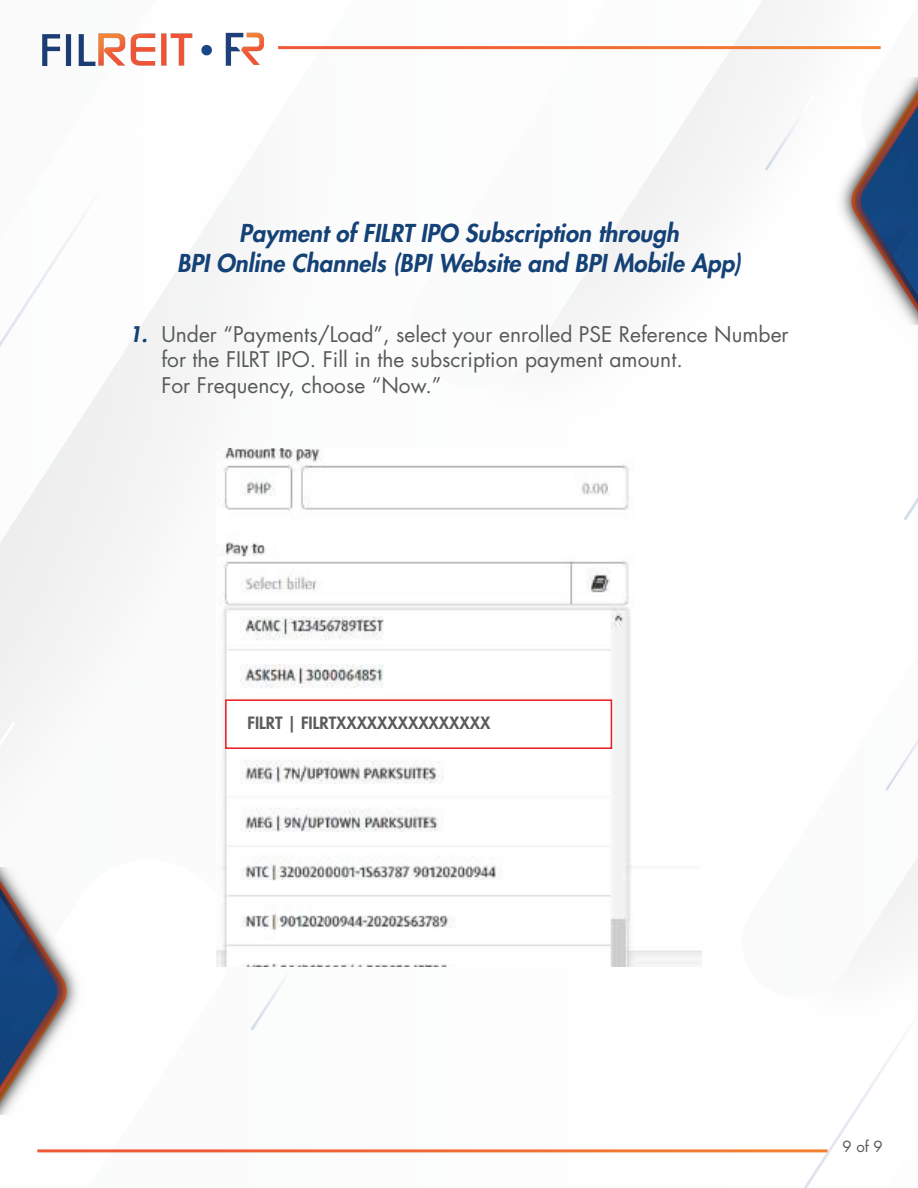
<style>
.page{position:relative;width:918px;height:1188px;background:#fff}
.page>*{position:absolute;margin:0;border:0;box-sizing:border-box;transform-origin:0 0}
.t1{font:italic 800 24px/30px "Futura Std";color:#144176;text-align:center}
.t2{font:21px/25.2px "Futura Std";color:#58595b}
.t3{font:italic 800 21px "Futura Std";color:#144176}
.t4{font:800 16.5px "Futura Std";color:#5b5b5b}
.t5{font:15px "Futura Std";color:#58595b}
</style>
<div class="page">
<svg style="left:42px;top:32px;width:311px;height:489px"></svg>
<svg style="left:403px;top:1px;width:360px;height:343px"></svg>
<svg style="left:804px;top:1046px;width:93px;height:142px"></svg>
<svg style="left:0;top:120px;width:147px;height:636px"></svg>
<svg style="left:251px;top:966px;width:50px;height:64px"></svg>
<svg style="left:765px;top:119px;width:33px;height:52px"></svg>
<svg style="left:864px;top:740px;width:54px;height:201px"></svg>
<hr style="left:278px;top:46px;width:603px;height:3px;background:#fff">
<img style="left:840px;top:180px;width:7px;height:42px">
<svg style="left:847px;top:46px;width:71px;height:279px"></svg>
<img style="left:68px;top:964px;width:10px;height:54px">
<svg style="left:0;top:868px;width:68px;height:247px"></svg>
<hr style="left:37px;top:1149px;width:791px;height:3px;background:#fff">
<img style="left:43px;top:33px;width:220px;height:33px">
<img style="left:216px;top:448px;width:486px;height:518px">
<div style="left:233px;top:705px;width:160px;height:37px;background:#fff"></div>
<div style="left:225px;top:699px;width:387px;height:50px;border:2px solid #ee1d23"></div>
<p class="t1" style="left:177px;top:219px;width:565px">Payment of FILRT IPO Subscription through<br>BPI Online Channels (BPI Website and BPI Mobile App)</p>
<p class="t3" style="left:129px;top:321px;width:20px">1.</p>
<p class="t2" style="left:161px;top:322px;width:629px">Under “Payments/Load”, select your enrolled PSE Reference Number for the FILRT IPO. Fill in the subscription payment amount.<br>For Frequency, choose “Now.”</p>
<p class="t4" style="left:247px;top:712px;width:244px">FILRT | FILRTXXXXXXXXXXXXXXX</p>
<p class="t5" style="left:843px;top:1137px;width:42px">9 of 9</p>
</div>
